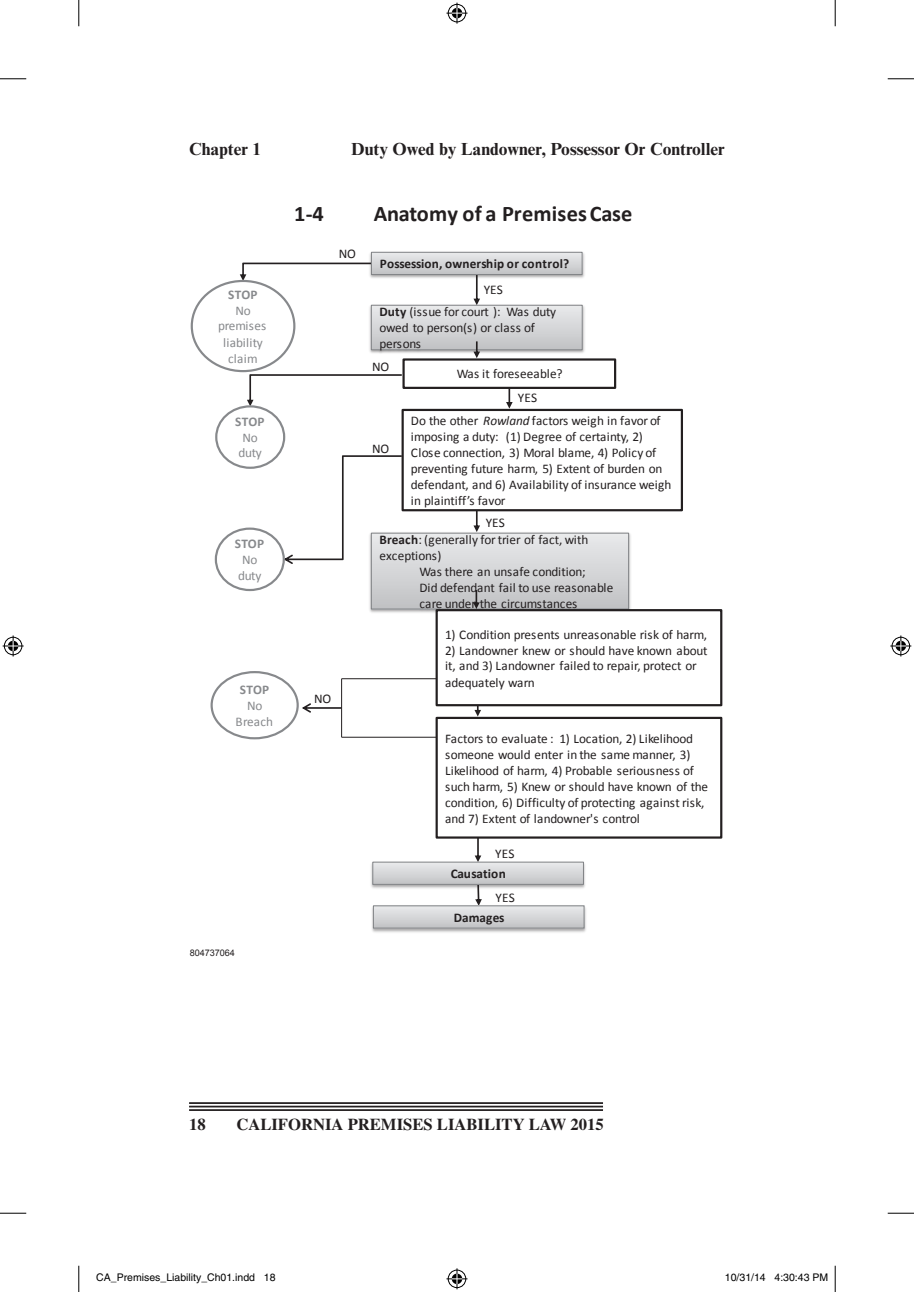
<style>
.page{position:relative;width:914px;height:1292px;background:#fff}
.page>*{position:absolute;margin:0;border:0;box-sizing:border-box;transform-origin:0 0}
.t1{font:700 22.4px "Calibri";color:#231f20}
.t2{font:700 17.5px "Times New Roman MT Std";color:#231f20}
.t3{font:700 16.62px "Times LT Std";color:#231f20}
.t4{font:13.3px/15.9px "Calibri";letter-spacing:-.02em;color:#231f20}
.t5{font:13.3px/15.9px "Calibri";color:#231f20}
.t6{font:13.3px/17.2px "Calibri";letter-spacing:.005em;color:#231f20}
.t7{font:700 13.3px "Calibri";letter-spacing:.005em;color:#231f20}
.t8{font:13.3px/15.9px "Calibri";letter-spacing:.02em;color:#87898c;text-align:center}
.t9{font:13.3px/15.8px "Calibri";color:#87898c;text-align:center}
.t10{font:700 13.3px "Calibri";letter-spacing:.01em;color:#87898c}
.t11{font:10.5px "Helvetica";color:#000}
.t12{font:9.1px "Arial";letter-spacing:-.01em;color:#231f20}
.s1{font-weight:700}
.s2{font-style:italic}
</style>
<div class="page">
<hr style="left:189px;top:1102px;width:414px;height:2px;background:#231f20">
<hr style="left:189px;top:1105px;width:414px;height:2px;background:#231f20">
<hr style="left:189px;top:1109px;width:414px;height:2px;background:#231f20">
<svg style="left:302px;top:703px;width:39px;height:10px"></svg>
<hr style="left:341px;top:737px;width:121px;height:1px;background:#231f20">
<hr style="left:341px;top:678px;width:121px;height:1px;background:#231f20">
<svg style="left:475px;top:895px;width:7px;height:7px"></svg>
<svg style="left:474px;top:838px;width:7px;height:20px"></svg>
<svg style="left:474px;top:706px;width:7px;height:10px"></svg>
<svg style="left:240px;top:262px;width:126px;height:19px"></svg>
<div style="left:191px;top:280px;width:104px;height:92px;border:2px solid #87898c;border-radius:50%"></div>
<svg style="left:476px;top:285px;width:2px;height:12px"></svg>
<div style="left:402px;top:358px;width:214px;height:31px;border:2px solid #231f20"></div>
<svg style="left:247px;top:374px;width:155px;height:32px"></svg>
<div style="left:215px;top:405px;width:70px;height:64px;border:2px solid #87898c;border-radius:50%"></div>
<svg style="left:506px;top:388px;width:6px;height:20px"></svg>
<img style="left:367px;top:251px;width:218px;height:34px">
<div style="left:371px;top:252px;width:211px;height:22px;background:linear-gradient(to bottom,#eaebed,#c5c6c8)"></div>
<div style="left:371px;top:252px;width:211px;height:23px;border:1px solid #818386"></div>
<img style="left:572px;top:304px;width:13px;height:49px">
<img style="left:369px;top:297px;width:203px;height:68px">
<div style="left:371px;top:305px;width:211px;height:45px;background:linear-gradient(to bottom,#eaebed,#c1c2c4)"></div>
<div style="left:371px;top:305px;width:211px;height:45px;border:1px solid #818386"></div>
<svg style="left:473px;top:341px;width:7px;height:17px"></svg>
<svg style="left:473px;top:511px;width:7px;height:14px"></svg>
<img style="left:369px;top:525px;width:260px;height:88px">
<div style="left:371px;top:533px;width:257px;height:76px;background:linear-gradient(to bottom,#e9eaec,#c1c2c4)"></div>
<div style="left:371px;top:533px;width:258px;height:76px;border:1px solid #818386"></div>
<div style="left:436px;top:718px;width:285px;height:119px;background:#fff"></div>
<div style="left:435px;top:717px;width:287px;height:121px;border:2px solid #231f20"></div>
<div style="left:401px;top:409px;width:282px;height:102px;border:2px solid #231f20"></div>
<div style="left:436px;top:610px;width:285px;height:95px;background:#fff"></div>
<div style="left:435px;top:609px;width:287px;height:97px;border:2px solid #231f20"></div>
<img style="left:371px;top:858px;width:214px;height:31px">
<img style="left:437px;top:859px;width:85px;height:36px">
<svg style="left:374px;top:863px;width:208px;height:19px;background:#d7d8da"></svg>
<div style="left:372px;top:861px;width:212px;height:23px;border:1px solid #818386"></div>
<img style="left:372px;top:902px;width:214px;height:31px">
<img style="left:441px;top:903px;width:79px;height:30px">
<svg style="left:375px;top:907px;width:207px;height:19px;background:#d6d7d9"></svg>
<div style="left:373px;top:905px;width:211px;height:23px;border:1px solid #818386"></div>
<svg style="left:473px;top:590px;width:6px;height:19px"></svg>
<svg style="left:284px;top:455px;width:118px;height:109px"></svg>
<div style="left:215px;top:527px;width:70px;height:64px;border:2px solid #87898c;border-radius:50%"></div>
<div style="left:210px;top:671px;width:89px;height:68px;border:2px solid #87898c;border-radius:50%"></div>
<hr style="left:341px;top:678px;width:1px;height:59px;background:#231f20">
<svg style="left:0;top:78px;width:26px;height:1px"></svg>
<svg style="left:887px;top:78px;width:27px;height:1px"></svg>
<svg style="left:0;top:1212px;width:26px;height:1px"></svg>
<svg style="left:887px;top:1212px;width:27px;height:1px"></svg>
<svg style="left:78px;top:0;width:1px;height:26px"></svg>
<svg style="left:78px;top:1265px;width:1px;height:27px"></svg>
<svg style="left:834px;top:0;width:1px;height:26px"></svg>
<svg style="left:834px;top:1265px;width:1px;height:27px"></svg>
<svg style="left:446px;top:3px;width:21px;height:21px"></svg>
<svg style="left:446px;top:1268px;width:21px;height:21px"></svg>
<svg style="left:3px;top:635px;width:21px;height:21px"></svg>
<svg style="left:890px;top:635px;width:21px;height:21px"></svg>
<h2 class="t2" style="left:189px;top:138px;width:125px">Chapter 1 D</h2>
<h2 class="t2" style="left:365px;top:138px;width:361px">uty Owed by Landowner, Possessor Or Controller</h2>
<p class="t10" style="left:228px;top:286px;width:31px">STOP</p>
<p class="t8" style="left:218px;top:302px;width:50px">No premises liability claim</p>
<p class="t10" style="left:235px;top:413px;width:31px">STOP</p>
<p class="t9" style="left:238px;top:429px;width:25px">No duty</p>
<p class="t10" style="left:235px;top:535px;width:31px">STOP</p>
<p class="t9" style="left:238px;top:552px;width:25px">No duty</p>
<p class="t10" style="left:240px;top:681px;width:31px">STOP</p>
<p class="t9" style="left:235px;top:698px;width:39px">No<br>Breach</p>
<p class="t12" style="left:190px;top:946px;width:46px">804737064</p>
<h1 class="t1" style="left:294px;top:199px;width:31px">1-4</h1>
<h1 class="t1" style="left:374px;top:199px;width:260px">Anatomy of a Premises Case</h1>
<p class="t4" style="left:339px;top:246px;width:19px">NO</p>
<p class="t4" style="left:314px;top:691px;width:19px">NO</p>
<p class="t7" style="left:379px;top:255px;width:191px">Possession, ownership or control?</p>
<p class="t4" style="left:379px;top:304px;width:178px"><span class="s1">Duty</span> (issue for court ): Was duty owed to person(s) or class of persons</p>
<p class="t4" style="left:483px;top:282px;width:21px">YES</p>
<p class="t4" style="left:372px;top:359px;width:19px">NO</p>
<p class="t4" style="left:372px;top:441px;width:19px">NO</p>
<p class="t6" style="left:456px;top:365px;width:108px">Was it foreseeable?</p>
<p class="t4" style="left:518px;top:390px;width:21px">YES</p>
<p class="t4" style="left:411px;top:413px;width:262px">Do the other <span class="s2">Rowland</span> factors weigh in favor of imposing a duty: (1) Degree of certainty, 2)<br>Close connection, 3) Moral blame, 4) Policy of preventing future harm, 5) Extent of burden on defendant, and 6) Availability of insurance weigh in plaintiff’s favor</p>
<p class="t6" style="left:379px;top:514px;width:210px;text-indent:106px">YES<br><span class="s1">Breach</span>: (generally for trier of fact, with</p>
<p class="t5" style="left:419px;top:547px;width:196px;text-indent:-40px">exceptions)<br>Was there an unsafe condition;<br>Did defendant fail to use reasonable care under the circumstances</p>
<p class="t4" style="left:445px;top:626px;width:263px">1) Condition presents unreasonable risk of harm,</p>
<p class="t4" style="left:445px;top:642px;width:264px">2) Landowner knew or should have known about it, and 3) Landowner failed to repair, protect or adequately warn</p>
<p class="t4" style="left:445px;top:730px;width:264px">Factors to evaluate : 1) Location, 2) Likelihood someone would enter in the same manner, 3)<br>Likelihood of harm, 4) Probable seriousness of such harm, 5) Knew or should have known of the condition, 6) Difficulty of protecting against risk, and 7) Extent of landowner's control</p>
<p class="t4" style="left:495px;top:846px;width:21px">YES</p>
<p class="t4" style="left:495px;top:890px;width:21px">YES</p>
<p class="t7" style="left:450px;top:865px;width:57px">Causation</p>
<p class="t7" style="left:454px;top:909px;width:52px">Damages</p>
<p class="t3" style="left:189px;top:1114px;width:18px">18</p>
<p class="t3" style="left:236px;top:1114px;width:369px">CALIFORNIA PREMISES LIABILITY LAW 2015</p>
<p class="t11" style="left:96px;top:1271px;width:181px">CA_Premises_Liability_Ch01.indd 18</p>
<p class="t11" style="left:724px;top:1271px;width:105px">10/31/14 4:30:43 PM</p>
</div>
